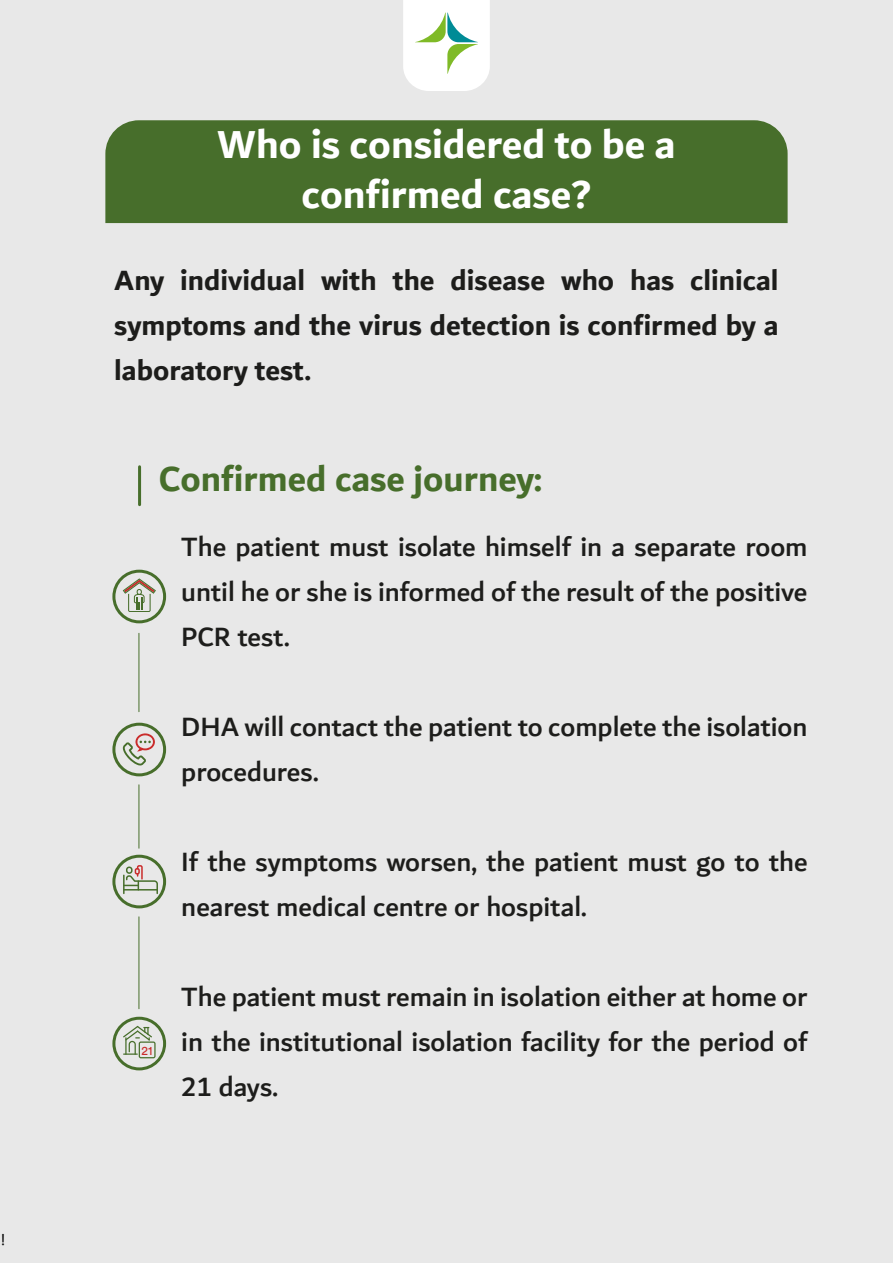
<style>
.page{position:relative;width:893px;height:1263px;background:#e8e8e8}
.page>*{position:absolute;margin:0;border:0;box-sizing:border-box;transform-origin:0 0}
.t1{font:700 42px/50.4px "Dubai";color:#fff;text-align:center}
.t2{font:700 37.5px "Dubai";color:#476e2b}
.t3{font:700 30px/45px "Dubai";color:#1d1d1b;text-align:justify}
.t4{font:500 28.5px/45px "Dubai";color:#1d1d1b;text-align:justify}
.t5{font:16.5px "Calibri";color:#000}
.t6{font:12.45px "Circular Std";color:#ca2c2b}
</style>
<div class="page">
<div style="left:105px;top:120px;width:683px;height:103px;background:#476e2b"></div>
<svg style="left:403px;top:0;width:87px;height:91px;background:#edf5ec"></svg>
<div style="left:112px;top:723px;width:54px;height:53px;border:3px solid #476e2b;border-radius:50%"></div>
<div style="left:112px;top:855px;width:54px;height:53px;border:3px solid #476e2b;border-radius:50%"></div>
<div style="left:112px;top:1017px;width:54px;height:53px;border:3px solid #476e2b;border-radius:50%"></div>
<hr style="left:139px;top:633px;width:1px;height:79px;background:#476e2b">
<svg style="left:123px;top:733px;width:32px;height:32px"></svg>
<svg style="left:123px;top:1026px;width:33px;height:32px"></svg>
<svg style="left:123px;top:864px;width:36px;height:30px"></svg>
<hr style="left:138px;top:467px;width:3px;height:38px;background:#476e2b">
<div style="left:112px;top:570px;width:54px;height:53px;border:3px solid #476e2b;border-radius:50%"></div>
<svg style="left:123px;top:578px;width:33px;height:34px"></svg>
<hr style="left:139px;top:785px;width:1px;height:63px;background:#476e2b">
<hr style="left:139px;top:917px;width:1px;height:92px;background:#476e2b">
<p class="t5" style="left:0;top:1229px;width:7px">!</p>
<h1 class="t1" style="left:217px;top:118px;width:460px">Who is considered to be a confirmed case?</h1>
<p class="t3" style="left:114px;top:257px;width:666px">Any individual with the disease who has clinical symptoms and the virus detection is confirmed by a laboratory test.</p>
<h2 class="t2" style="left:159px;top:456px;width:385px">Confirmed case journey:</h2>
<p class="t4" style="left:181px;top:524px;width:628px">The patient must isolate himself in a separate room until he or she is informed of the result of the positive PCR test.</p>
<p class="t4" style="left:181px;top:704px;width:628px">DHA will contact the patient to complete the isolation procedures.</p>
<p class="t6" style="left:141px;top:1043px;width:13px">21</p>
<p class="t4" style="left:181px;top:839px;width:628px">If the symptoms worsen, the patient must go to the nearest medical centre or hospital.</p>
<p class="t4" style="left:181px;top:974px;width:628px">The patient must remain in isolation either at home or in the institutional isolation facility for the period of 21 days.</p>
</div>
